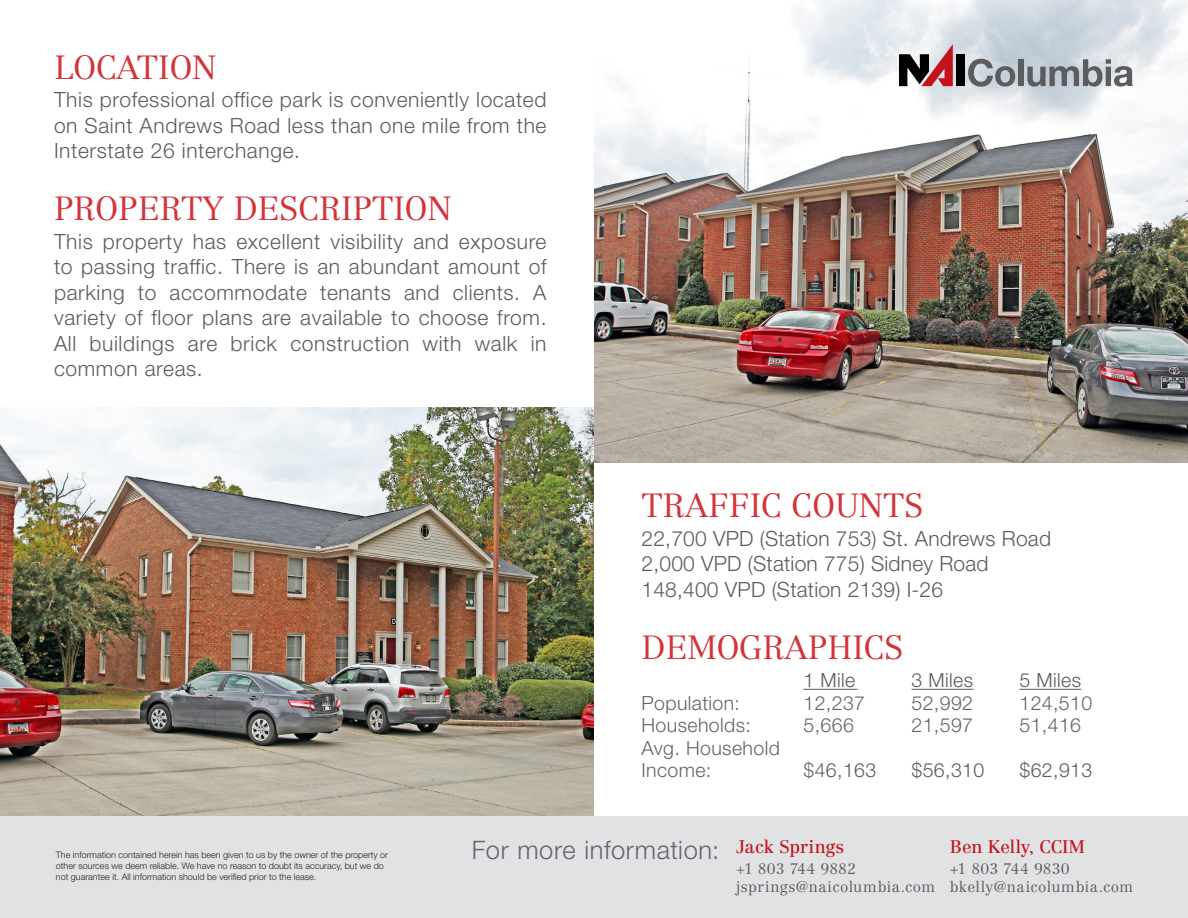
<style>
.page{position:relative;width:1188px;height:918px;background:#fff}
.page>*{position:absolute;margin:0;border:0;box-sizing:border-box;transform-origin:0 0}
.t1{font:300 33px "Centennial LT Std";color:#d23439}
.t2{font:300 25.5px "Helvetica Neue LT Std";letter-spacing:.025em;color:#63656a}
.t3{font:300 21px/25.5px "Helvetica Neue LT Std";letter-spacing:.03em;color:#5c5c5f;text-align:justify}
.t4{font:300 21px "Helvetica Neue LT Std";letter-spacing:.01em;color:#5c5c5f}
.t5{font:300 19.5px "Helvetica Neue LT Std";letter-spacing:.02em;color:#63656a}
.t6{font:300 19.5px "Helvetica Neue LT Std";letter-spacing:.02em;color:#5c5c5f}
.t7{font:18px "Centennial LT Std";letter-spacing:-.005em;color:#c4121a}
.t8{font:300 15px "Centennial LT Std";letter-spacing:.025em;color:#5c5d60}
.t9{font:300 15px "Centennial LT Std";color:#5c5d60}
.t10{font:300 9px/10.8px "Helvetica Neue LT Std";color:#231f20}
.s1{color:#63656a}
</style>
<div class="page">
<img style="left:0;top:407px;width:594px;height:409px">
<img style="left:594px;top:0;width:594px;height:462px">
<div style="left:0;top:817px;width:1188px;height:101px;background:#e1e2e4"></div>
<div style="left:956px;top:54px;width:8px;height:32px;background:#000001"></div>
<svg style="left:899px;top:44px;width:54px;height:42px"></svg>
<svg style="left:968px;top:59px;width:47px;height:28px"></svg>
<div style="left:1018px;top:59px;width:6px;height:27px;background:#5c5c5f"></div>
<svg style="left:1027px;top:59px;width:106px;height:28px;background:#9ea3a9"></svg>
<hr style="left:804px;top:689px;width:54px;height:1px;background:#5c5c5f">
<hr style="left:912px;top:689px;width:61px;height:1px;background:#5c5c5f">
<hr style="left:1020px;top:689px;width:61px;height:1px;background:#5c5c5f">
<p class="t1" style="left:54px;top:47px;width:164px">LOCATION</p>
<p class="t3" style="left:54px;top:86px;width:494px">This professional office park is conveniently located on Saint Andrews Road less than one mile from the Interstate 26 interchange.</p>
<p class="t1" style="left:54px;top:189px;width:400px">PROPERTY DESCRIPTION</p>
<p class="t3" style="left:54px;top:228px;width:494px">This property has excellent visibility and exposure to passing traffic. There is an abundant amount of parking to accommodate tenants and clients. A variety of floor plans are available to choose from.<br>All buildings are brick construction with walk in common areas.</p>
<p class="t1" style="left:642px;top:486px;width:284px">TRAFFIC COUNTS</p>
<p class="t4" style="left:642px;top:525px;width:411px">22,700 VPD (Station 753) St. Andrews Road</p>
<p class="t4" style="left:642px;top:551px;width:349px">2,000 VPD (Station 775) Sidney Road</p>
<p class="t4" style="left:642px;top:576px;width:303px">148,400 VPD (Station 2139) I-26</p>
<p class="t1" style="left:642px;top:628px;width:263px">DEMOGRAPHICS</p>
<p class="t6" style="left:804px;top:668px;width:53px">1 Mile</p>
<p class="t6" style="left:912px;top:668px;width:63px">3 Miles</p>
<p class="t6" style="left:1020px;top:668px;width:63px">5 Miles</p>
<p class="t5" style="left:642px;top:691px;width:100px">Population:</p>
<p class="t5" style="left:804px;top:691px;width:63px">12,237</p>
<p class="t5" style="left:911px;top:691px;width:63px">52,992</p>
<p class="t5" style="left:1019px;top:691px;width:74px">124,510</p>
<p class="t5" style="left:642px;top:713px;width:111px">Households:</p>
<p class="t5" style="left:804px;top:713px;width:52px">5,666</p>
<p class="t5" style="left:912px;top:713px;width:63px">21,597</p>
<p class="t5" style="left:1020px;top:713px;width:63px">51,416</p>
<p class="t5" style="left:642px;top:736px;width:140px">Avg. Household</p>
<p class="t5" style="left:642px;top:758px;width:71px">Income:</p>
<p class="t6" style="left:804px;top:758px;width:74px"><span class="s1">$</span>46,163</p>
<p class="t6" style="left:912px;top:758px;width:74px">$56,310</p>
<p class="t6" style="left:1020px;top:758px;width:74px">$62,913</p>
<p class="t10" style="left:56px;top:849px;width:334px">The information contained herein has been given to us by the owner of the property or other sources we deem reliable. We have no reason to doubt its accuracy, but we do not guarantee it. All information should be verified prior to the lease.</p>
<p class="t2" style="left:472px;top:835px;width:249px">For more information:</p>
<p class="t7" style="left:736px;top:836px;width:109px">Jack Springs</p>
<p class="t9" style="left:736px;top:860px;width:121px">+1 803 744 9882</p>
<p class="t8" style="left:736px;top:878px;width:200px">jsprings@naicolumbia.com</p>
<p class="t7" style="left:950px;top:836px;width:137px">Ben Kelly, CCIM</p>
<p class="t9" style="left:950px;top:860px;width:121px">+1 803 744 9830</p>
<p class="t8" style="left:950px;top:878px;width:185px">bkelly@naicolumbia.com</p>
</div>
